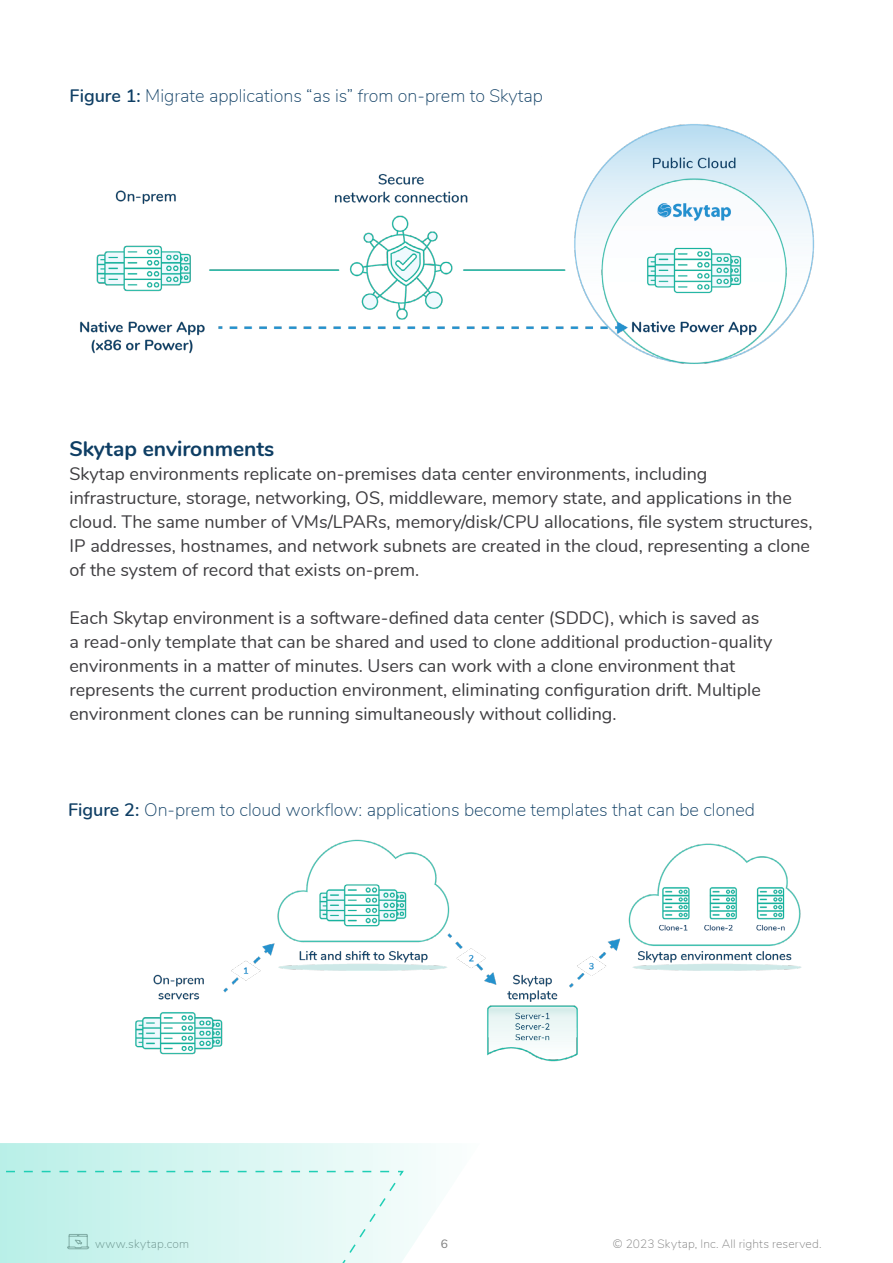
<style>
.page{position:relative;width:893px;height:1263px;background:#fff}
.page>*{position:absolute;margin:0;border:0;box-sizing:border-box;transform-origin:0 0}
.t1{font:700 21px "Nunito";color:#0e3e64}
.t2{font:18px/24px "Nunito";color:#3e3d40}
.t3{font:200 18px "Nunito";color:#0e3e64}
.t4{font:200 12px "Nunito";letter-spacing:.015em;color:#7f7f7f}
.t5{font:12px "Nunito";color:#7f7f7f}
.s1{font-weight:600}
</style>
<div class="page">
<img style="left:80px;top:124px;width:735px;height:240px">
<img style="left:135px;top:839px;width:667px;height:223px">
<svg style="left:0;top:1143px;width:431px;height:113px"></svg>
<svg style="left:0;top:1170px;width:405px;height:93px;background:#d2f4ef"></svg>
<p class="t3" style="left:69px;top:83px;width:475px"><span class="s1">Figure 1:</span> Migrate applications “as is” from on-prem to Skytap</p>
<p class="t1" style="left:69px;top:433px;width:206px">Skytap environments</p>
<p class="t2" style="left:69px;top:461px;width:744px">Skytap environments replicate on-premises data center environments, including infrastructure, storage, networking, OS, middleware, memory state, and applications in the cloud. The same number of VMs/LPARs, memory/disk/CPU allocations, file system structures, IP addresses, hostnames, and network subnets are created in the cloud, representing a clone of the system of record that exists on-prem.</p>
<p class="t2" style="left:69px;top:605px;width:704px">Each Skytap environment is a software-defined data center (SDDC), which is saved as a read-only template that can be shared and used to clone additional production-quality environments in a matter of minutes. Users can work with a clone environment that represents the current production environment, eliminating configuration drift. Multiple environment clones can be running simultaneously without colliding.</p>
<p class="t3" style="left:68px;top:797px;width:688px"><span class="s1">Figure 2:</span> On-prem to cloud workflow: applications become templates that can be cloned</p>
<p class="t4" style="left:95px;top:1235px;width:96px">www.skytap.com</p>
<p class="t5" style="left:441px;top:1235px;width:9px">6</p>
<p class="t4" style="left:613px;top:1235px;width:210px">© 2023 Skytap, Inc. All rights reserved.</p>
</div>
